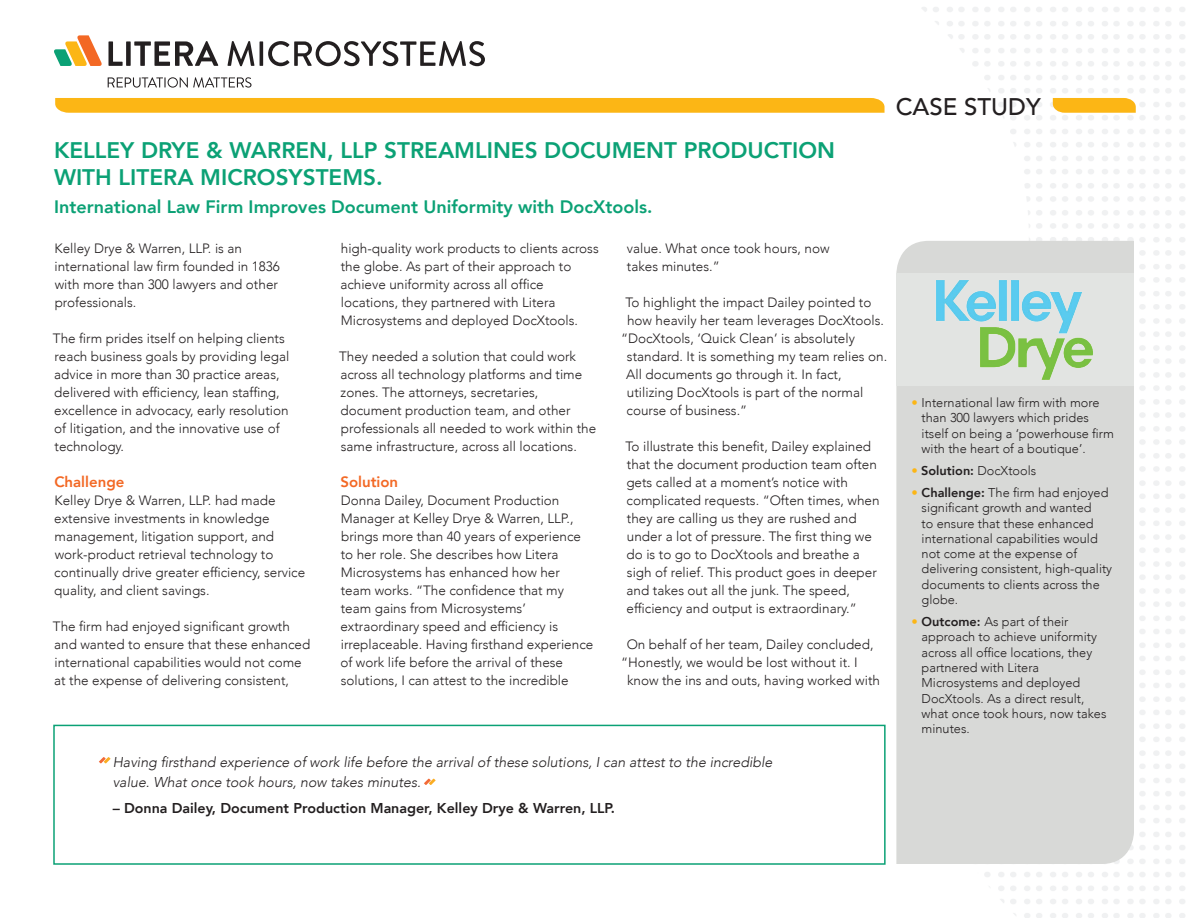
<style>
.page{position:relative;width:1188px;height:918px;background:#fff}
.page>*{position:absolute;margin:0;border:0;box-sizing:border-box;transform-origin:0 0}
.t1{font:500 24px "Avenir";color:#231f20}
.t2{font:800 22.5px/27px "Avenir";color:#0ba175}
.t3{font:800 18px "Avenir";color:#0ba175}
.t4{font:800 15px "Avenir";color:#f36824}
.t5{font:italic 300 14.25px/19.5px "Avenir";color:#231f20}
.t6{font:800 14.25px "Avenir";color:#231f20}
.t7{font:300 13.5px/18px "Avenir";color:#231f20}
.t8{font:300 12.75px/15.3px "Avenir";color:#231f20}
.t9{font:800 12.75px "Avenir";color:#231f20}
.s1{color:#fcb615}
.s2{font-weight:300;color:#fcb615}
.s3{font-weight:300}
.s4{font-weight:800;color:#fcb615}
.s5{font-weight:800}
</style>
<div class="page">
<div style="left:896px;top:241px;width:238px;height:623px;background:#d8d9d7"></div>
<div style="left:896px;top:273px;width:238px;height:113px;background:#e2e4e2"></div>
<svg style="left:99px;top:757px;width:12px;height:6px"></svg>
<div style="left:53px;top:725px;width:833px;height:140px;border:2px solid #0ba175"></div>
<svg style="left:55px;top:98px;width:830px;height:15px"></svg>
<svg style="left:1053px;top:98px;width:83px;height:15px"></svg>
<svg style="left:424px;top:779px;width:12px;height:6px"></svg>
<img style="left:936px;top:280px;width:157px;height:100px">
<svg style="left:109px;top:41px;width:14px;height:25px"></svg>
<div style="left:126px;top:41px;width:5px;height:25px;background:#231f20"></div>
<svg style="left:134px;top:41px;width:84px;height:25px"></svg>
<svg style="left:227px;top:41px;width:28px;height:25px"></svg>
<hr style="left:260px;top:41px;width:3px;height:25px;background:#231f20">
<svg style="left:268px;top:41px;width:217px;height:25px"></svg>
<svg style="left:54px;top:35px;width:48px;height:31px"></svg>
<svg style="left:108px;top:77px;width:144px;height:11px"></svg>
<p class="t2" style="left:54px;top:136px;width:783px">KELLEY DRYE &amp; WARREN, LLP STREAMLINES DOCUMENT PRODUCTION<br>WITH LITERA MICROSYSTEMS.</p>
<p class="t3" style="left:54px;top:193px;width:600px">International Law Firm Improves Document Uniformity with DocXtools.</p>
<p class="t7" style="left:54px;top:240px;width:227px">Kelley Drye &amp; Warren, LLP. is an international law firm founded in 1836 with more than 300 lawyers and other professionals.</p>
<p class="t7" style="left:53px;top:330px;width:238px">The firm prides itself on helping clients reach business goals by providing legal advice in more than 30 practice areas, delivered with efficiency, lean staffing, excellence in advocacy, early resolution of litigation, and the innovative use of technology.</p>
<p class="t4" style="left:54px;top:470px;width:72px">Challenge</p>
<p class="t7" style="left:54px;top:492px;width:253px">Kelley Drye &amp; Warren, LLP. had made extensive investments in knowledge management, litigation support, and work-product retrieval technology to continually drive greater efficiency, service quality, and client savings.</p>
<p class="t7" style="left:53px;top:618px;width:259px">The firm had enjoyed significant growth and wanted to ensure that these enhanced international capabilities would not come at the expense of delivering consistent,</p>
<p class="t7" style="left:340px;top:240px;width:260px">high-quality work products to clients across the globe. As part of their approach to achieve uniformity across all office locations, they partnered with Litera Microsystems and deployed DocXtools.</p>
<p class="t7" style="left:339px;top:348px;width:259px">They needed a solution that could work across all technology platforms and time zones. The attorneys, secretaries, document production team, and other professionals all needed to work within the same infrastructure, across all locations.</p>
<p class="t4" style="left:340px;top:470px;width:59px">Solution</p>
<p class="t7" style="left:341px;top:492px;width:220px">Donna Dailey, Document Production</p>
<p class="t7" style="left:341px;top:510px;width:242px">Manager at Kelley Drye &amp; Warren, LLP., brings more than 40 years of experience to her role. She describes how Litera Microsystems has enhanced how her</p>
<p class="t7" style="left:340px;top:582px;width:254px">team works. “The confidence that my team gains from Microsystems’ extraordinary speed and efficiency is irreplaceable. Having firsthand experience of work life before the arrival of these solutions, I can attest to the incredible</p>
<p class="t7" style="left:627px;top:240px;width:204px">value. What once took hours, now takes minutes.”</p>
<p class="t7" style="left:625px;top:294px;width:260px">To highlight the impact Dailey pointed to how heavily her team leverages DocXtools.</p>
<p class="t7" style="left:626px;top:330px;width:262px;text-indent:-5px">“DocXtools, ‘Quick Clean’ is absolutely standard. It is something my team relies on.<br>All documents go through it. In fact, utilizing DocXtools is part of the normal course of business.”</p>
<p class="t7" style="left:625px;top:438px;width:256px">To illustrate this benefit, Dailey explained that the document production team often gets called at a moment’s notice with complicated requests. “Often times, when they are calling us they are rushed and under a lot of pressure. The first thing we do is to go to DocXtools and breathe a sigh of relief. This product goes in deeper and takes out all the junk. The speed, efficiency and output is extraordinary.”</p>
<p class="t7" style="left:627px;top:636px;width:248px">On behalf of her team, Dailey concluded,</p>
<p class="t7" style="left:627px;top:654px;width:254px;text-indent:-6px">“Honestly, we would be lost without it. I know the ins and outs, having worked with</p>
<p class="t5" style="left:113px;top:753px;width:661px">Having firsthand experience of work life before the arrival of these solutions, I can attest to the incredible value. What once took hours, now takes minutes.</p>
<p class="t6" style="left:113px;top:797px;width:504px">– Donna Dailey, Document Production Manager, Kelley Drye &amp; Warren, LLP.</p>
<p class="t1" style="left:896px;top:86px;width:146px">CASE STUDY</p>
<p class="t8" style="left:922px;top:395px;width:194px;text-indent:-10px"><span class="s1">•</span> International law firm with more than 300 lawyers which prides itself on being a ‘powerhouse firm with the heart of a boutique’.</p>
<p class="t9" style="left:912px;top:461px;width:126px"><span class="s2">•</span> Solution: <span class="s3">DocXtools</span></p>
<p class="t8" style="left:922px;top:485px;width:192px;text-indent:-10px"><span class="s4">•</span> <span class="s5">Challenge:</span> The firm had enjoyed significant growth and wanted<br>to ensure that these enhanced international capabilities would not come at the expense of delivering consistent, high-quality documents to clients across the globe.</p>
<p class="t8" style="left:922px;top:614px;width:186px;text-indent:-10px"><span class="s4">•</span> <span class="s5">Outcome:</span> As part of their approach to achieve uniformity across all office locations, they partnered with Litera<br>Microsystems and deployed<br>DocXtools. As a direct result, what once took hours, now takes minutes.</p>
</div>
